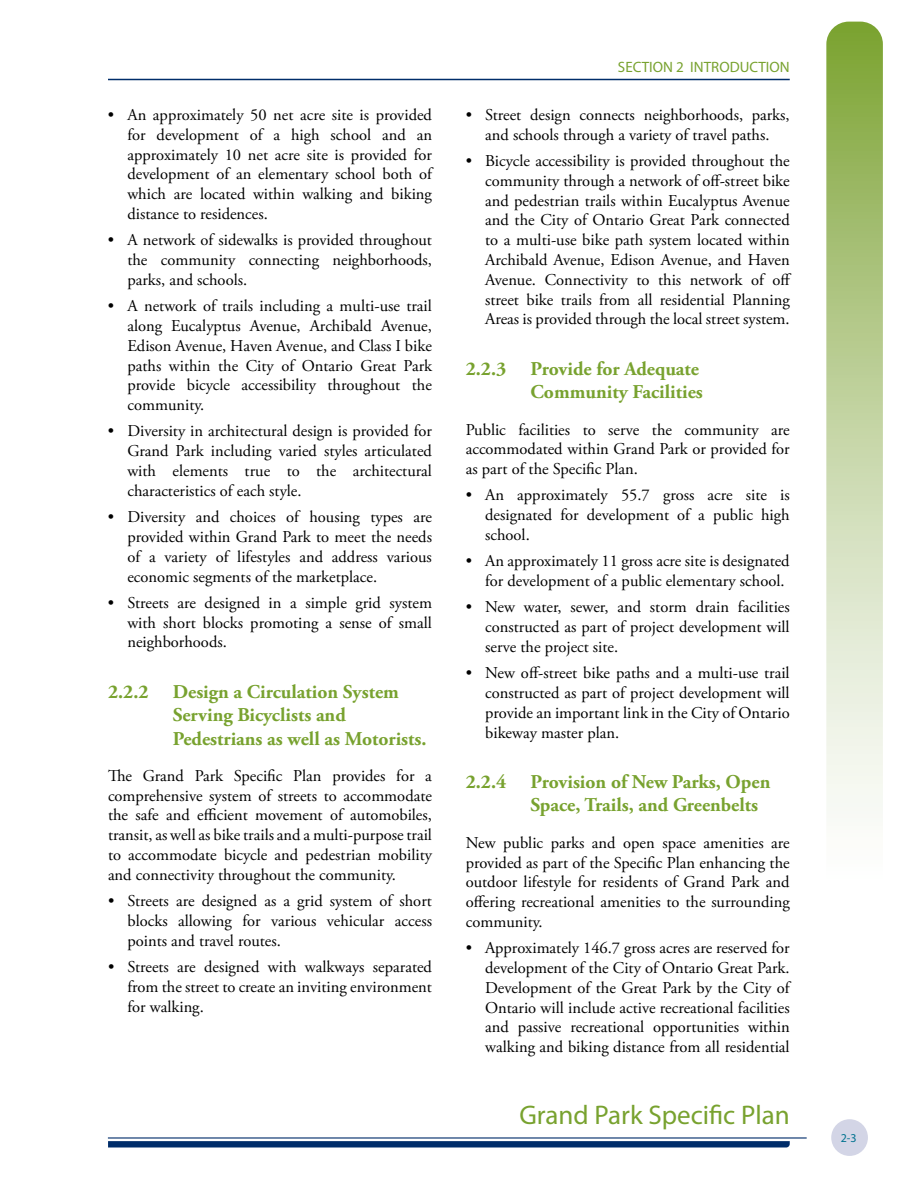
<style>
.page{position:relative;width:918px;height:1188px;background:#fff}
.page>*{position:absolute;margin:0;border:0;box-sizing:border-box;transform-origin:0 0}
.t1{font:27px "Myriad Pro";color:#78a22f}
.t2{font:700 19.5px/23.4px "Adobe Garamond Pro";color:#78a22f}
.t3{font:16.5px/19.8px "Adobe Garamond Pro";color:#000;text-align:justify}
.t4{font:15px "Myriad Pro";color:#78a22f}
.t5{font:12px "Myriad Pro";color:#00728f}
</style>
<div class="page">
<svg style="left:826px;top:22px;width:57px;height:789px"></svg>
<div style="left:831px;top:1119px;width:37px;height:37px;background:#d3d5e6;border-radius:50%"></div>
<hr style="left:108px;top:79px;width:682px;height:1px;background:#002d6a">
<hr style="left:108px;top:1137px;width:699px;height:2px;background:#002d6a">
<svg style="left:108px;top:1141px;width:682px;height:7px"></svg>
<p class="t3" style="left:127px;top:105px;width:306px;text-indent:-19px">• An approximately 50 net acre site is provided for development of a high school and an approximately 10 net acre site is provided for development of an elementary school both of which are located within walking and biking distance to residences.</p>
<p class="t3" style="left:127px;top:231px;width:306px;text-indent:-19px">• A network of sidewalks is provided throughout the community connecting neighborhoods, parks, and schools.</p>
<p class="t3" style="left:127px;top:297px;width:306px;text-indent:-19px">• A network of trails including a multi-use trail along Eucalyptus Avenue, Archibald Avenue, Edison Avenue, Haven Avenue, and Class I bike paths within the City of Ontario Great Park provide bicycle accessibility throughout the community.</p>
<p class="t3" style="left:127px;top:422px;width:306px;text-indent:-19px">• Diversity in architectural design is provided for Grand Park including varied styles articulated with elements true to the architectural characteristics of each style.</p>
<p class="t3" style="left:127px;top:508px;width:306px;text-indent:-19px">• Diversity and choices of housing types are provided within Grand Park to meet the needs of a variety of lifestyles and address various economic segments of the marketplace.</p>
<p class="t3" style="left:127px;top:593px;width:306px;text-indent:-19px">• Streets are designed in a simple grid system with short blocks promoting a sense of small neighborhoods.</p>
<p class="t2" style="left:173px;top:680px;width:255px;text-indent:-65px">2.2.2 Design a Circulation System<br>Serving Bicyclists and<br>Pedestrians as well as Motorists.</p>
<p class="t3" style="left:108px;top:766px;width:326px">The Grand Park Specific Plan provides for a comprehensive system of streets to accommodate the safe and efficient movement of automobiles, transit, as well as bike trails and a multi-purpose trail to accommodate bicycle and pedestrian mobility and connectivity throughout the community.</p>
<p class="t3" style="left:127px;top:892px;width:306px;text-indent:-19px">• Streets are designed as a grid system of short blocks allowing for various vehicular access points and travel routes.</p>
<p class="t3" style="left:127px;top:957px;width:306px;text-indent:-19px">• Streets are designed with walkways separated from the street to create an inviting environment for walking.</p>
<p class="t4" style="left:618px;top:58px;width:173px">SECTION 2 INTRODUCTION</p>
<p class="t3" style="left:466px;top:105px;width:325px;text-align:center">• Street design connects neighborhoods, parks, and schools through a variety of travel paths.</p>
<p class="t3" style="left:485px;top:152px;width:308px;text-indent:-19px">• Bicycle accessibility is provided throughout the community through a network of off-street bike and pedestrian trails within Eucalyptus Avenue and the City of Ontario Great Park connected to a multi-use bike path system located within Archibald Avenue, Edison Avenue, and Haven Avenue. Connectivity to this network of off street bike trails from all residential Planning Areas is provided through the local street system.</p>
<p class="t2" style="left:466px;top:357px;width:239px;text-align:right">2.2.3 Provide for Adequate<br>Community Facilities</p>
<p class="t3" style="left:466px;top:420px;width:326px">Public facilities to serve the community are accommodated within Grand Park or provided for as part of the Specific Plan.</p>
<p class="t3" style="left:485px;top:486px;width:306px;text-indent:-19px">• An approximately 55.7 gross acre site is designated for development of a public high school.</p>
<p class="t3" style="left:485px;top:552px;width:306px;text-indent:-19px">• An approximately 11 gross acre site is designated for development of a public elementary school.</p>
<p class="t3" style="left:485px;top:598px;width:306px;text-indent:-19px">• New water, sewer, and storm drain facilities constructed as part of project development will serve the project site.</p>
<p class="t3" style="left:485px;top:664px;width:306px;text-indent:-19px">• New off-street bike paths and a multi-use trail constructed as part of project development will provide an important link in the City of Ontario bikeway master plan.</p>
<p class="t2" style="left:531px;top:771px;width:241px;text-indent:-65px">2.2.4 Provision of New Parks, Open<br>Space, Trails, and Greenbelts</p>
<p class="t3" style="left:466px;top:833px;width:326px">New public parks and open space amenities are provided as part of the Specific Plan enhancing the outdoor lifestyle for residents of Grand Park and offering recreational amenities to the surrounding community.</p>
<p class="t3" style="left:485px;top:939px;width:306px;text-indent:-19px">• Approximately 146.7 gross acres are reserved for development of the City of Ontario Great Park.<br>Development of the Great Park by the City of Ontario will include active recreational facilities and passive recreational opportunities within walking and biking distance from all residential</p>
<h1 class="t1" style="left:520px;top:1099px;width:272px">Grand Park Specific Plan</h1>
<p class="t5" style="left:841px;top:1131px;width:17px">2-3</p>
</div>
